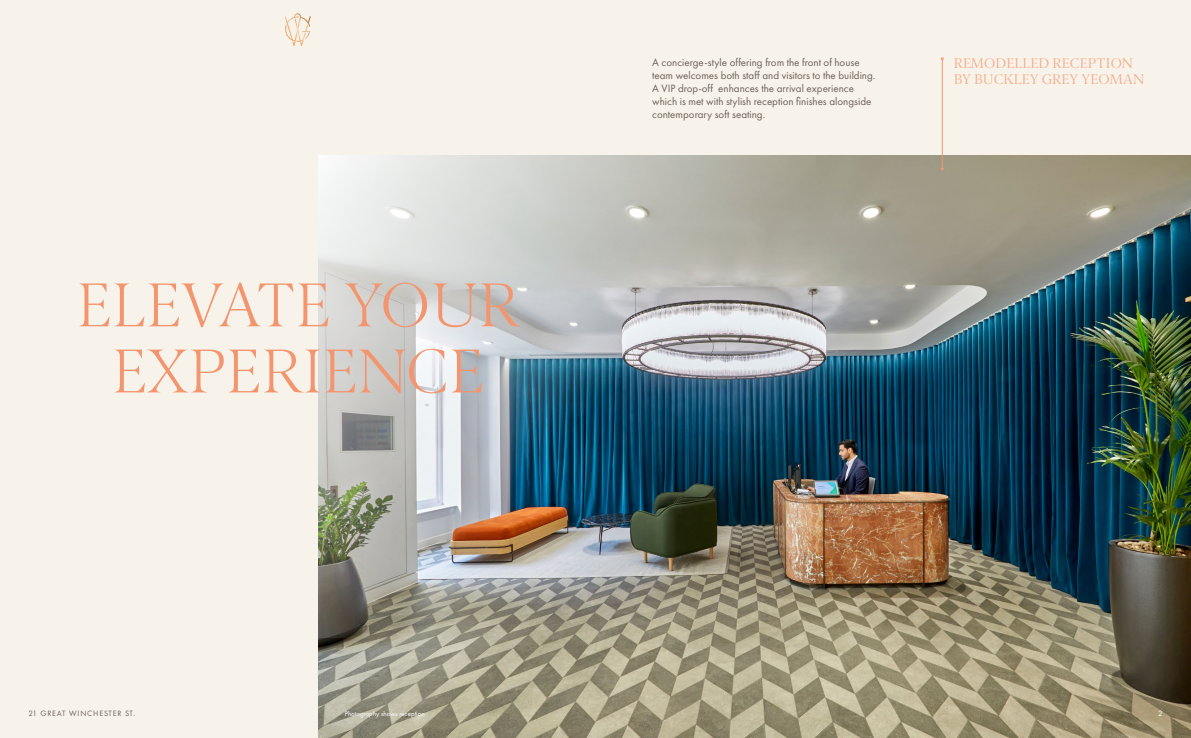
<style>
.page{position:relative;width:1191px;height:738px;background:#fff}
.page>*{position:absolute;margin:0;border:0;box-sizing:border-box;transform-origin:0 0}
.t1{font:300 62px/66px "Berlingske Serif";letter-spacing:.005em;color:#f39670;text-align:center}
.t2{font:14px/16px "Berlingske Serif";letter-spacing:.015em;color:#f6ad8c}
.t3{font:11px/13px "Futura PT";color:#6d625a}
.t4{font:8px "Futura PT";letter-spacing:.1em;color:#6d625a}
.t5{font:8px "Futura PT";color:#fff}
.t6{font:7px "Futura PT";color:#fff}
</style>
<div class="page">
<div style="left:0;top:0;width:1191px;height:737px;background:#f7f3ea"></div>
<img style="left:318px;top:155px;width:873px;height:582px">
<img style="left:318px;top:155px;width:497px;height:482px">
<hr style="left:942px;top:60px;width:1px;height:108px;background:#f39670">
<img style="left:285px;top:13px;width:26px;height:33px">
<h1 class="t1" style="left:77px;top:270px;width:443px">ELEVATE YOUR<br>EXPERIENCE</h1>
<p class="t3" style="left:652px;top:56px;width:225px">A concierge-style offering from the front of house team welcomes both staff and visitors to the building.<br>A VIP drop-off enhances the arrival experience which is met with stylish reception finishes alongside contemporary soft seating.</p>
<p class="t2" style="left:953px;top:55px;width:192px">REMODELLED RECEPTION<br>BY BUCKLEY GREY YEOMAN</p>
<p class="t4" style="left:28px;top:707px;width:108px">21 GREAT WINCHESTER ST.</p>
<p class="t5" style="left:1158px;top:707px;width:6px">2</p>
<p class="t6" style="left:345px;top:708px;width:81px">Photography shows reception</p>
</div>
